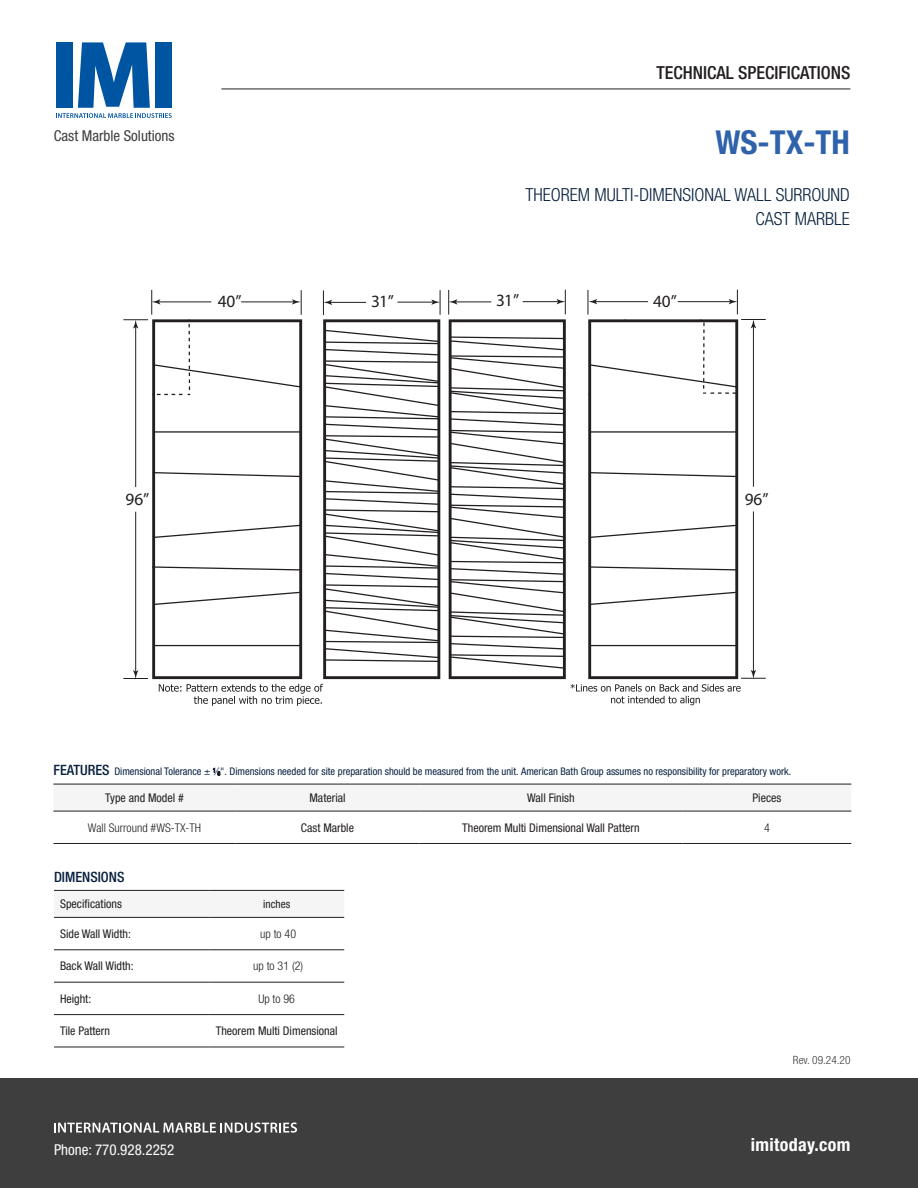
<style>
.page{position:relative;width:918px;height:1188px;background:#fff}
.page>*{position:absolute;margin:0;border:0;box-sizing:border-box;transform-origin:0 0}
.Tub_Name{font:700 condensed 33px "Helvetica Neue LT Std";color:#2e62ab}
.Dk_Blue_subheads{font:300 condensed 18px "Helvetica Neue LT Std";color:#08213f}
.t1{font:500 condensed 18px "Helvetica Neue LT Std";color:#231f20}
.t2{font:700 condensed 18px "Helvetica Neue LT Std";letter-spacing:.02em;color:#fff}
.t3{font:17.25px "Myriad Pro";color:#231f20}
.t4{font:condensed 15px "Helvetica Neue LT Std";color:#3e3e3f}
.t5{font:condensed 15px "Helvetica Neue LT Std";color:#fff}
.Table_head{font:500 condensed 14.25px "Helvetica Neue LT Std";color:#08213f}
.table_body{font:condensed 12px "Helvetica Neue LT Std";color:#231f20}
.table_body-2{font:300 condensed 12px "Helvetica Neue LT Std";color:#231f20}
.column_head{font:condensed 12px "Helvetica Neue LT Std";color:#231f20}
.t6{font:300 condensed 11.4px "Helvetica Neue LT Std";color:#3e3e3f}
.Table_head-2{font:condensed 11.25px "Helvetica Neue LT Std";color:#231f20}
.Table_head-3{font:condensed 10.5px "Helvetica Neue LT Std";color:#08213f}
.s1{font-weight:500;font-size:14.25px}
.s2{font-size:5.7px}
</style>
<div class="page">
<hr style="left:221px;top:89px;width:629px;height:1px;background:#231f20">
<div style="left:0;top:1078px;width:918px;height:110px;background:#3e3e3f"></div>
<svg style="left:56px;top:42px;width:116px;height:76px"></svg>
<svg style="left:54px;top:1123px;width:243px;height:10px"></svg>
<svg style="left:53px;top:810px;width:798px;height:1px"></svg>
<hr style="left:53px;top:784px;width:183px;height:1px;background:#231f20">
<hr style="left:236px;top:784px;width:183px;height:1px;background:#231f20">
<hr style="left:419px;top:784px;width:264px;height:1px;background:#231f20">
<hr style="left:683px;top:784px;width:168px;height:1px;background:#231f20">
<hr style="left:53px;top:811px;width:183px;height:1px;background:#231f20">
<hr style="left:236px;top:811px;width:183px;height:1px;background:#231f20">
<hr style="left:419px;top:811px;width:264px;height:1px;background:#231f20">
<hr style="left:683px;top:811px;width:168px;height:1px;background:#231f20">
<hr style="left:53px;top:843px;width:183px;height:1px;background:#231f20">
<hr style="left:236px;top:843px;width:183px;height:1px;background:#231f20">
<hr style="left:419px;top:843px;width:264px;height:1px;background:#231f20">
<hr style="left:683px;top:843px;width:168px;height:1px;background:#231f20">
<svg style="left:213px;top:768px;width:7px;height:8px"></svg>
<svg style="left:54px;top:916px;width:290px;height:1px"></svg>
<hr style="left:54px;top:890px;width:155px;height:1px;background:#231f20">
<hr style="left:209px;top:890px;width:135px;height:1px;background:#231f20">
<hr style="left:54px;top:917px;width:155px;height:1px;background:#231f20">
<hr style="left:209px;top:917px;width:135px;height:1px;background:#231f20">
<hr style="left:54px;top:950px;width:155px;height:1px;background:#231f20">
<hr style="left:209px;top:950px;width:135px;height:1px;background:#231f20">
<hr style="left:54px;top:982px;width:155px;height:1px;background:#231f20">
<hr style="left:209px;top:982px;width:135px;height:1px;background:#231f20">
<hr style="left:54px;top:1014px;width:155px;height:1px;background:#231f20">
<hr style="left:209px;top:1014px;width:135px;height:1px;background:#231f20">
<hr style="left:54px;top:1047px;width:155px;height:1px;background:#231f20">
<hr style="left:209px;top:1047px;width:135px;height:1px;background:#231f20">
<svg style="left:123px;top:290px;width:318px;height:416px"></svg>
<svg style="left:448px;top:290px;width:318px;height:415px"></svg>
<h3 class="t4" style="left:54px;top:127px;width:122px">Cast Marble Solutions</h3>
<p class="t3" style="left:218px;top:291px;width:25px">40”</p>
<p class="t3" style="left:126px;top:488px;width:25px">96”</p>
<h2 class="t1" style="left:656px;top:62px;width:196px">TECHNICAL SPECIFICATIONS</h2>
<p class="Tub_Name" style="left:715px;top:122px;width:136px">WS-TX-TH</p>
<p class="Dk_Blue_subheads" style="left:526px;top:184px;width:326px">THEOREM MULTI-DIMENSIONAL WALL SURROUND</p>
<p class="Dk_Blue_subheads" style="left:756px;top:208px;width:96px">CAST MARBLE</p>
<p class="t3" style="left:371px;top:291px;width:24px">31”</p>
<p class="t3" style="left:496px;top:290px;width:24px">31”</p>
<p class="t3" style="left:653px;top:291px;width:25px">40”</p>
<p class="t3" style="left:745px;top:488px;width:25px">96”</p>
<p class="Table_head-3" style="left:53px;top:766px;width:739px"><span class="s1">FEATURES</span> Dimensional Tolerance ± <sup>1</sup>⁄<span class="s2">8</span>". Dimensions needed for site preparation should be measured from the unit. American Bath Group assumes no responsibility for preparatory work.</p>
<p class="column_head" style="left:105px;top:791px;width:80px">Type and Model #</p>
<p class="column_head" style="left:309px;top:791px;width:38px">Material</p>
<p class="table_body" style="left:527px;top:791px;width:49px">Wall Finish</p>
<p class="column_head" style="left:752px;top:791px;width:30px">Pieces</p>
<p class="table_body-2" style="left:88px;top:820px;width:115px">Wall Surround #WS-TX-TH</p>
<p class="table_body" style="left:301px;top:820px;width:55px">Cast Marble</p>
<p class="table_body" style="left:462px;top:820px;width:179px">Theorem Multi Dimensional Wall Pattern</p>
<p class="table_body-2" style="left:764px;top:820px;width:7px">4</p>
<p class="Table_head" style="left:54px;top:868px;width:72px">DIMENSIONS</p>
<p class="column_head" style="left:60px;top:897px;width:63px">Specifications</p>
<p class="Table_head-2" style="left:263px;top:897px;width:29px">inches</p>
<p class="table_body" style="left:60px;top:927px;width:73px">Side Wall Width:</p>
<p class="table_body-2" style="left:260px;top:927px;width:37px">up to 40</p>
<p class="table_body" style="left:60px;top:959px;width:75px">Back Wall Width:</p>
<p class="table_body-2" style="left:253px;top:959px;width:51px">up to 31 (2)</p>
<p class="table_body" style="left:60px;top:991px;width:33px">Height:</p>
<p class="table_body-2" style="left:258px;top:992px;width:38px">Up to 96</p>
<p class="table_body" style="left:60px;top:1024px;width:52px">Tile Pattern</p>
<p class="table_body" style="left:216px;top:1024px;width:123px">Theorem Multi Dimensional</p>
<h3 class="t5" style="left:54px;top:1141px;width:122px">Phone: 770.928.2252</h3>
<p class="t6" style="left:793px;top:1053px;width:59px">Rev. 09.24.20</p>
<h2 class="t2" style="left:751px;top:1134px;width:101px">imitoday.com</h2>
</div>
